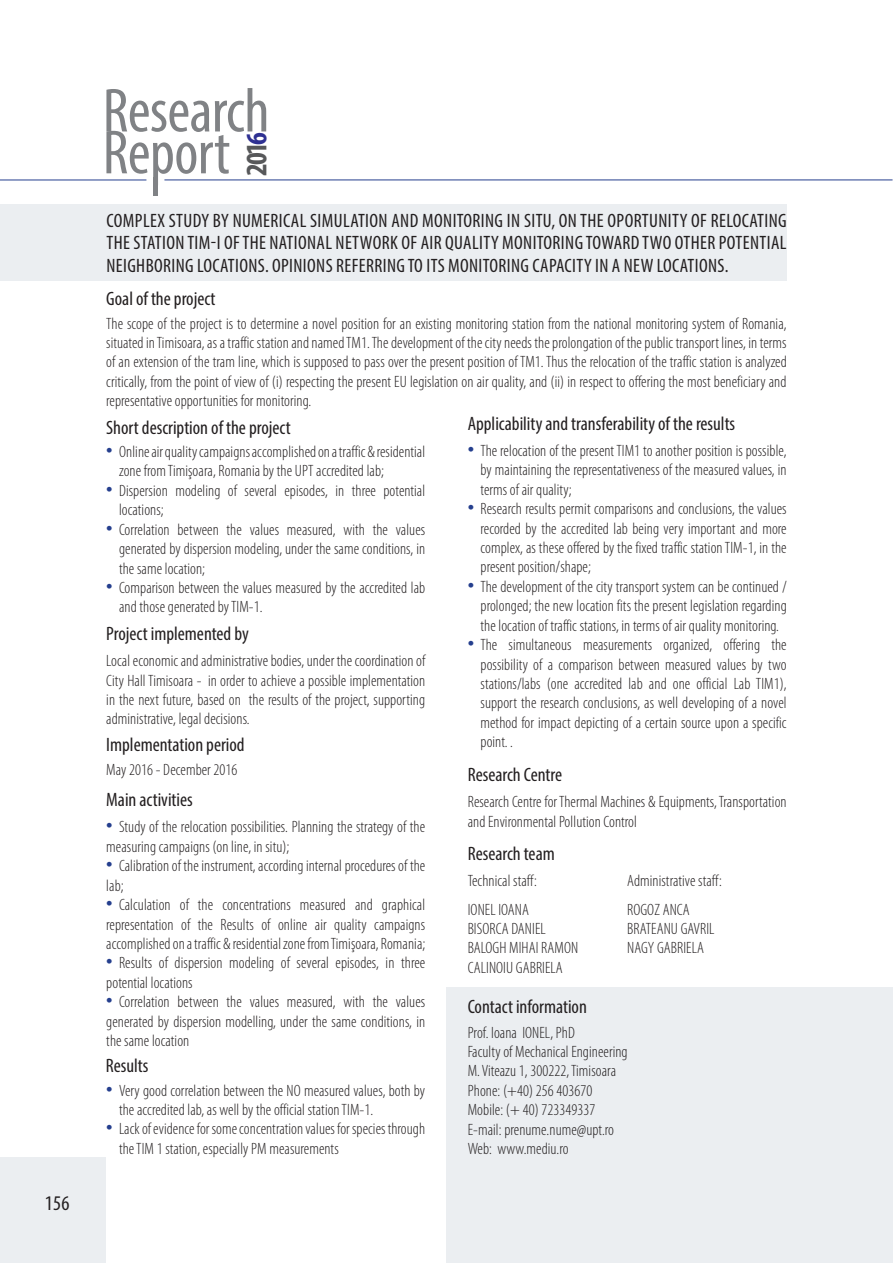
<style>
.page{position:relative;width:893px;height:1263px;background:#fff}
.page>*{position:absolute;margin:0;border:0;box-sizing:border-box;transform-origin:0 0}
.t1{font:condensed 62.7px "Myriad Pro";letter-spacing:-.01em;color:#808285}
.t2{font:700 condensed 29.85px "Myriad Pro";color:#57585a}
.t3{font:condensed 20.85px "Myriad Pro";color:#231f20}
.t4{font:condensed 19.5px/22.4px "Myriad Pro";color:#231f20;text-align:justify}
.Paragraph_Style_2{font:300 condensed 16.5px/19.5px "Myriad Pro";letter-spacing:.005em;color:#231f20;text-align:justify}
.s1{color:#2e3092}
.s2{font-size:26.85px;color:#253f8e}
</style>
<div class="page">
<div style="left:0;top:1157px;width:106px;height:106px;background:#ebeef1"></div>
<div style="left:153px;top:178px;width:5px;height:18px;background:#808285"></div>
<hr style="left:0;top:180px;width:146px;height:1px;background:#253f8e">
<hr style="left:164px;top:180px;width:728px;height:1px;background:#253f8e">
<div style="left:0;top:204px;width:787px;height:77px;background:#ebeef1"></div>
<div style="left:446px;top:988px;width:447px;height:275px;background:#ebeef1"></div>
<p class="t3" style="left:45px;top:1190px;width:26px">156</p>
<h1 class="t1" style="left:103px;top:73px;width:168px">Research</h1>
<h1 class="t1" style="left:103px;top:115px;width:129px">Report</h1>
<h2 class="t2" style="left:238px;top:176px;width:45px;rotate:-90deg">201<span class="s1">6</span></h2>
<p class="t4" style="left:106px;top:209px;width:682px">COMPLEX STUDY BY NUMERICAL SIMULATION AND MONITORING IN SITU, ON THE OPORTUNITY OF RELOCATING THE STATION TIM-I OF THE NATIONAL NETWORK OF AIR QUALITY MONITORING TOWARD TWO OTHER POTENTIAL NEIGHBORING LOCATIONS. OPINIONS REFERRING TO ITS MONITORING CAPACITY IN A NEW LOCATIONS.</p>
<p class="t4" style="left:106px;top:287px;width:111px">Goal of the project</p>
<p class="Paragraph_Style_2" style="left:106px;top:314px;width:682px">The scope of the project is to determine a novel position for an existing monitoring station from the national monitoring system of Romania, situated in Timisoara, as a traffic station and named TM1. The development of the city needs the prolongation of the public transport lines, in terms of an extension of the tram line, which is supposed to pass over the present position of TM1. Thus the relocation of the traffic station is analyzed critically, from the point of view of (i) respecting the present EU legislation on air quality, and (ii) in respect to offering the most beneficiary and representative opportunities for monitoring.</p>
<p class="Paragraph_Style_2" style="left:119px;top:442px;width:308px;text-indent:-13px"><span class="s2">•</span> Online air quality campaigns accomplished on a traffic &amp; residential zone from Timişoara, Romania by the UPT accredited lab;</p>
<p class="Paragraph_Style_2" style="left:119px;top:481px;width:308px;text-indent:-13px"><span class="s2">•</span> Dispersion modeling of several episodes, in three potential locations;</p>
<p class="Paragraph_Style_2" style="left:119px;top:520px;width:308px;text-indent:-13px"><span class="s2">•</span> Correlation between the values measured, with the values generated by dispersion modeling, under the same conditions, in the same location;</p>
<p class="Paragraph_Style_2" style="left:119px;top:578px;width:308px;text-indent:-13px"><span class="s2">•</span> Comparison between the values measured by the accredited lab and those generated by TIM-1.</p>
<p class="Paragraph_Style_2" style="left:106px;top:651px;width:320px">Local economic and administrative bodies, under the coordination of City Hall Timisoara - in order to achieve a possible implementation in the next future, based on the results of the project, supporting administrative, legal decisions.</p>
<p class="Paragraph_Style_2" style="left:106px;top:760px;width:133px">May 2016 - December 2016</p>
<p class="t4" style="left:468px;top:412px;width:269px">Applicability and transferability of the results</p>
<p class="t4" style="left:106px;top:416px;width:186px">Short description of the project</p>
<p class="Paragraph_Style_2" style="left:480px;top:441px;width:308px;text-indent:-13px"><span class="s2">•</span> The relocation of the present TIM1 to another position is possible, by maintaining the representativeness of the measured values, in terms of air quality;</p>
<p class="Paragraph_Style_2" style="left:480px;top:499px;width:308px;text-indent:-13px"><span class="s2">•</span> Research results permit comparisons and conclusions, the values recorded by the accredited lab being very important and more complex, as these offered by the fixed traffic station TIM-1, in the present position/shape;</p>
<p class="Paragraph_Style_2" style="left:480px;top:577px;width:308px;text-indent:-13px"><span class="s2">•</span> The development of the city transport system can be continued / prolonged; the new location fits the present legislation regarding the location of traffic stations, in terms of air quality monitoring.</p>
<p class="Paragraph_Style_2" style="left:480px;top:635px;width:308px;text-indent:-13px"><span class="s2">•</span> The simultaneous measurements organized, offering the possibility of a comparison between measured values by two stations/labs (one accredited lab and one official Lab TIM1), support the research conclusions, as well developing of a novel method for impact depicting of a certain source upon a specific point. .</p>
<p class="t4" style="left:106px;top:622px;width:144px">Project implemented by</p>
<p class="t4" style="left:106px;top:733px;width:140px">Implementation period</p>
<p class="t4" style="left:468px;top:763px;width:96px">Research Centre</p>
<p class="t4" style="left:106px;top:788px;width:88px">Main activities</p>
<p class="Paragraph_Style_2" style="left:106px;top:817px;width:320px"><span class="s2">•</span> Study of the relocation possibilities. Planning the strategy of the measuring campaigns (on line, in situ);</p>
<p class="Paragraph_Style_2" style="left:106px;top:856px;width:320px"><span class="s2">•</span> Calibration of the instrument, according internal procedures of the lab;</p>
<p class="Paragraph_Style_2" style="left:106px;top:895px;width:320px"><span class="s2">•</span> Calculation of the concentrations measured and graphical representation of the Results of online air quality campaigns accomplished on a traffic &amp; residential zone from Timişoara, Romania;</p>
<p class="Paragraph_Style_2" style="left:106px;top:953px;width:320px"><span class="s2">•</span> Results of dispersion modeling of several episodes, in three potential locations</p>
<p class="Paragraph_Style_2" style="left:106px;top:992px;width:320px"><span class="s2">•</span> Correlation between the values measured, with the values generated by dispersion modelling, under the same conditions, in the same location</p>
<p class="t4" style="left:106px;top:1054px;width:44px">Results</p>
<p class="Paragraph_Style_2" style="left:119px;top:1081px;width:308px;text-indent:-13px"><span class="s2">•</span> Very good correlation between the NO measured values, both by the accredited lab, as well by the official station TIM-1.</p>
<p class="Paragraph_Style_2" style="left:119px;top:1120px;width:308px;text-indent:-13px"><span class="s2">•</span> Lack of evidence for some concentration values for species through the TIM 1 station, especially PM measurements</p>
<p class="Paragraph_Style_2" style="left:468px;top:793px;width:320px">Research Centre for Thermal Machines &amp; Equipments, Transportation and Environmental Pollution Control</p>
<p class="t4" style="left:468px;top:842px;width:89px">Research team</p>
<p class="Paragraph_Style_2" style="left:468px;top:871px;width:71px">Technical staff:</p>
<p class="Paragraph_Style_2" style="left:468px;top:900px;width:63px">IONEL IOANA</p>
<p class="Paragraph_Style_2" style="left:468px;top:919px;width:80px">BISORCA DANIEL</p>
<p class="Paragraph_Style_2" style="left:468px;top:939px;width:112px">BALOGH MIHAI RAMON</p>
<p class="Paragraph_Style_2" style="left:468px;top:958px;width:97px">CALINOIU GABRIELA</p>
<p class="t4" style="left:468px;top:995px;width:121px">Contact information</p>
<p class="Paragraph_Style_2" style="left:627px;top:871px;width:96px">Administrative staff:</p>
<p class="Paragraph_Style_2" style="left:627px;top:900px;width:64px">ROGOZ ANCA</p>
<p class="Paragraph_Style_2" style="left:627px;top:919px;width:89px">BRATEANU GAVRIL</p>
<p class="Paragraph_Style_2" style="left:627px;top:939px;width:78px">NAGY GABRIELA</p>
<p class="Paragraph_Style_2" style="left:468px;top:1023px;width:109px">Prof. Ioana IONEL, PhD</p>
<p class="Paragraph_Style_2" style="left:468px;top:1042px;width:161px">Faculty of Mechanical Engineering</p>
<p class="Paragraph_Style_2" style="left:468px;top:1061px;width:150px">M. Viteazu 1, 300222, Timisoara</p>
<p class="Paragraph_Style_2" style="left:468px;top:1081px;width:126px">Phone: (+40) 256 403670</p>
<p class="Paragraph_Style_2" style="left:468px;top:1100px;width:129px">Mobile: (+ 40) 723349337</p>
<p class="Paragraph_Style_2" style="left:468px;top:1120px;width:148px">E-mail: prenume.nume@upt.ro</p>
<p class="Paragraph_Style_2" style="left:468px;top:1139px;width:102px">Web: www.mediu.ro</p>
</div>
